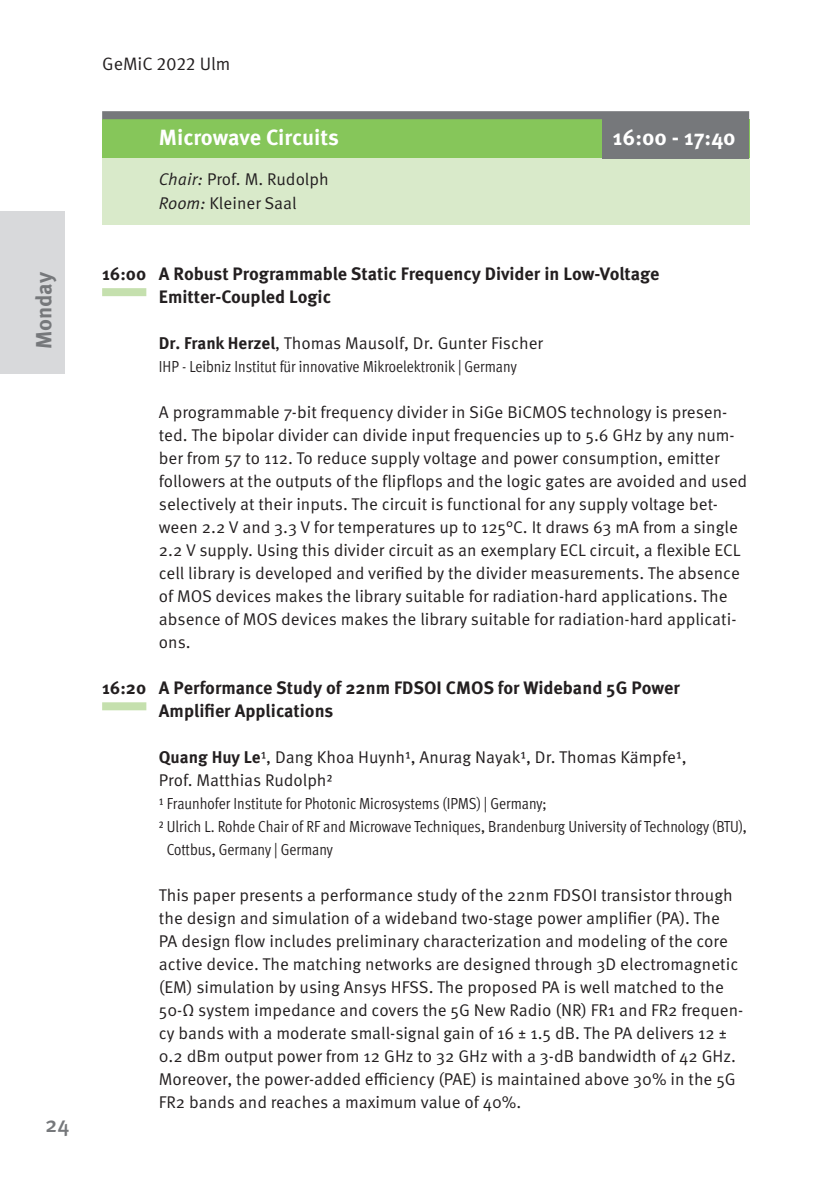
<style>
.page{position:relative;width:840px;height:1191px;background:#fff}
.page>*{position:absolute;margin:0;border:0;box-sizing:border-box;transform-origin:0 0}
.t1{font:700 22px "Meta OT";letter-spacing:-.005em;color:#fff}
.t2{font:700 22px "Meta OT";color:#76787b}
.t3{font:500 22px "Meta OT";color:#76787b}
.t4{font:700 18px/23px "Meta OT";color:#231f20}
.t5{font:18px "Meta OT Norm";color:#231f20}
.t6{font:17px/23px "Meta OT Norm";color:#231f20}
.t7{font:16px "Meta OT Cond Norm";letter-spacing:-.005em;color:#231f20}
.s1{font-family:"Meta OT Norm Ita"}
.s2{font-family:"Meta OT";font-weight:700}
</style>
<div class="page">
<div style="left:102px;top:119px;width:646px;height:43px;background:#86c65a"></div>
<div style="left:102px;top:159px;width:646px;height:66px;background:#d9eaca"></div>
<div style="left:602px;top:118px;width:146px;height:41px;background:#76787b"></div>
<div style="left:0;top:211px;width:65px;height:163px;background:#d8d9db"></div>
<div style="left:102px;top:288px;width:44px;height:8px;background:#c5e0ae"></div>
<div style="left:102px;top:702px;width:44px;height:8px;background:#c5e0ae"></div>
<div style="left:102px;top:111px;width:646px;height:8px;background:#76787b"></div>
<p class="t5" style="left:102px;top:53px;width:130px">GeMiC 2022 Ulm</p>
<p class="t1" style="left:159px;top:123px;width:181px">Microwave Circuits</p>
<p class="t1" style="left:612px;top:123px;width:124px">16:00 - 17:40</p>
<p class="t6" style="left:159px;top:167px;width:171px;line-height:24px"><span class="s1">Chair:</span> Prof. M. Rudolph<br><span class="s1">Room:</span> Kleiner Saal</p>
<p class="t2" style="left:30px;top:349px;width:79px;rotate:-90deg">Monday</p>
<p class="t4" style="left:159px;top:262px;width:501px;text-indent:-57px">16:00 A Robust Programmable Static Frequency Divider in Low-Voltage<br>Emitter-Coupled Logic</p>
<p class="t6" style="left:159px;top:332px;width:385px"><span class="s2">Dr. Frank Herzel</span>, Thomas Mausolf, Dr. Gunter Fischer</p>
<p class="t7" style="left:159px;top:357px;width:359px">IHP - Leibniz Institut für innovative Mikroelektronik | Germany</p>
<p class="t6" style="left:159px;top:401px;width:589px">A programmable 7-bit frequency divider in SiGe BiCMOS technology is presen&shy;ted. The bipolar divider can divide input frequencies up to 5.6 GHz by any num&shy;ber from 57 to 112. To reduce supply voltage and power consumption, emitter followers at the outputs of the flipflops and the logic gates are avoided and used selectively at their inputs. The circuit is functional for any supply voltage bet&shy;ween 2.2 V and 3.3 V for temperatures up to 125°C. It draws 63 mA from a single 2.2 V supply. Using this divider circuit as an exemplary ECL circuit, a flexible ECL cell library is developed and verified by the divider measurements. The absence of MOS devices makes the library suitable for radiation-hard applications. The absence of MOS devices makes the library suitable for radiation-hard applicati&shy;ons.</p>
<p class="t4" style="left:159px;top:676px;width:522px;text-indent:-57px">16:20 A Performance Study of 22nm FDSOI CMOS for Wideband 5G Power<br>Amplifier Applications</p>
<p class="t6" style="left:159px;top:746px;width:529px"><span class="s2">Quang Huy Le</span>1, Dang Khoa Huynh1, Anurag Nayak1, Dr. Thomas Kämpfe1,<br>Prof. Matthias Rudolph2</p>
<p class="t7" style="left:159px;top:794px;width:389px">1 Fraunhofer Institute for Photonic Microsystems (IPMS) | Germany;</p>
<p class="t7" style="left:159px;top:817px;width:589px">2 Ulrich L. Rohde Chair of RF and Microwave Techniques, Brandenburg University of Technology (BTU),</p>
<p class="t7" style="left:167px;top:840px;width:167px">Cottbus, Germany | Germany</p>
<p class="t6" style="left:159px;top:884px;width:585px">This paper presents a performance study of the 22nm FDSOI transistor through the design and simulation of a wideband two-stage power amplifier (PA). The<br>PA design flow includes preliminary characterization and modeling of the core active device. The matching networks are designed through 3D electromagnetic (EM) simulation by using Ansys HFSS. The proposed PA is well matched to the 50-Ω system impedance and covers the 5G New Radio (NR) FR1 and FR2 frequen&shy;cy bands with a moderate small-signal gain of 16 ± 1.5 dB. The PA delivers 12 ± 0.2 dBm output power from 12 GHz to 32 GHz with a 3-dB bandwidth of 42 GHz.<br>Moreover, the power-added efficiency (PAE) is maintained above 30% in the 5G FR2 bands and reaches a maximum value of 40%.</p>
<p class="t3" style="left:45px;top:1110px;width:26px">24</p>
</div>
